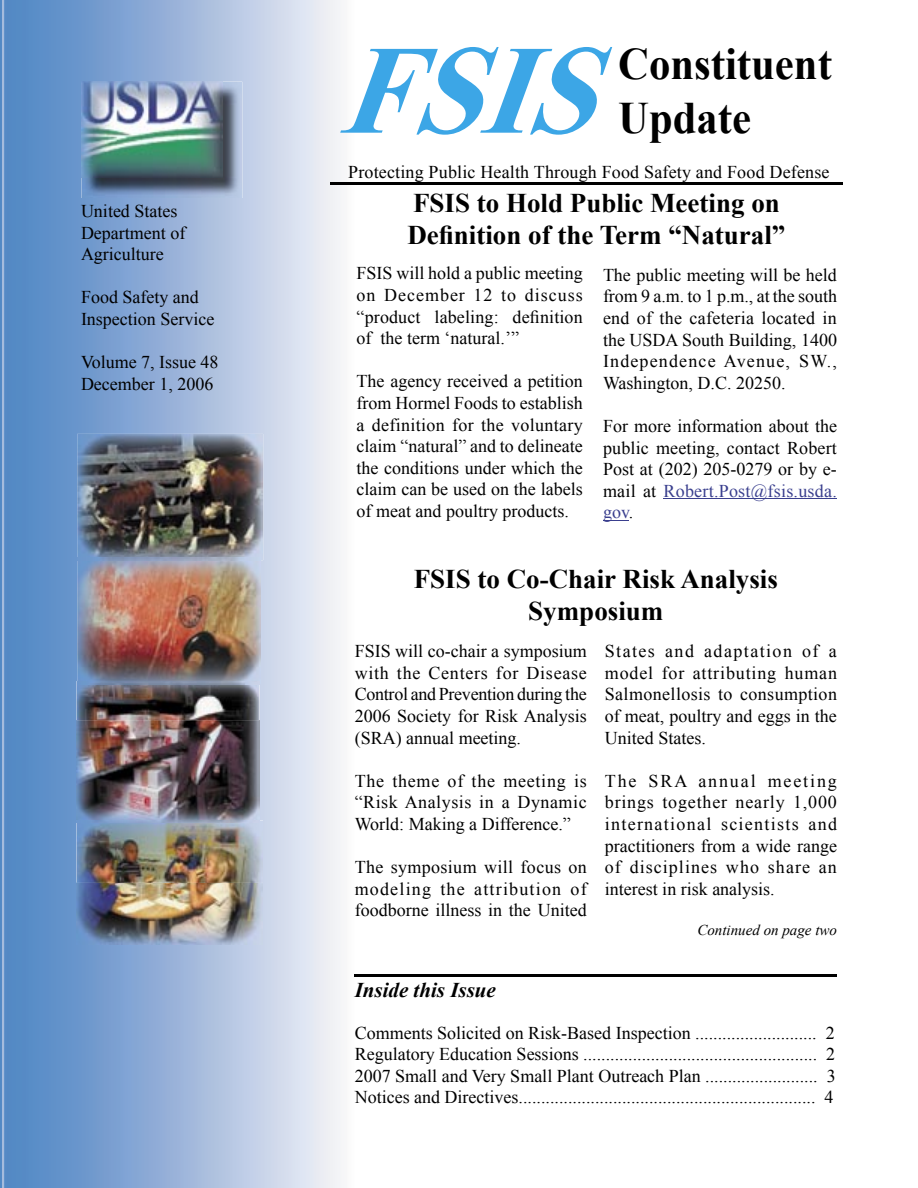
<style>
.page{position:relative;width:918px;height:1188px;background:#fff}
.page>*{position:absolute;margin:0;border:0;box-sizing:border-box;transform-origin:0 0}
.t1{font:italic 700 126.6px "Times New Roman";color:#3ca6e6;scale:.95 1}
.t2{font:700 45px/54px "Times New Roman";color:#000;scale:.95 1}
.t3{font:700 27px/32.4px "Times New Roman";color:#000;text-align:center}
.t4{font:italic 700 21px "Times New Roman";color:#000}
.t5{font:18px/21.6px "Times New Roman";color:#000;text-align:justify}
.t6{font:italic 15px "Times New Roman";color:#000}
.s1{color:#3a3f8e}
</style>
<div class="page">
<svg style="left:0;top:0;width:355px;height:1188px;background:#a1bbdd"></svg>
<hr style="left:355px;top:974px;width:482px;height:3px;background:#000">
<hr style="left:330px;top:182px;width:513px;height:3px;background:#000">
<img style="left:82px;top:82px;width:160px;height:116px">
<img style="left:82px;top:82px;width:140px;height:96px">
<img style="left:77px;top:434px;width:186px;height:126px">
<img style="left:77px;top:883px;width:186px;height:61px">
<img style="left:77px;top:821px;width:186px;height:62px">
<img style="left:77px;top:720px;width:182px;height:102px">
<img style="left:77px;top:684px;width:182px;height:36px">
<img style="left:77px;top:560px;width:184px;height:124px">
<img style="left:77px;top:558px;width:184px;height:2px">
<img style="left:77px;top:681px;width:182px;height:3px">
<hr style="left:664px;top:498px;width:173px;height:1px;background:#3a3f8e">
<svg style="left:603px;top:520px;width:26px;height:1px"></svg>
<p class="t5" style="left:81px;top:200px;width:106px;text-align:left">United States<br>Department of<br>Agriculture</p>
<p class="t5" style="left:81px;top:286px;width:135px">Food Safety and<br>Inspection Service</p>
<p class="t5" style="left:81px;top:351px;width:139px">Volume 7, Issue 48<br>December 1, 2006</p>
<h1 class="t1" style="left:337px;top:3px;width:333px">FSIS</h1>
<h2 class="t2" style="left:618px;top:36px;width:227px">Constituent<br>Update</h2>
<p class="t5" style="left:348px;top:161px;width:483px">Protecting Public Health Through Food Safety and Food Defense</p>
<h3 class="t3" style="left:407px;top:186px;width:379px;text-align:left">FSIS to Hold Public Meeting on<br>Definition of the Term “Natural”</h3>
<p class="t5" style="left:357px;top:262px;width:228px">FSIS will hold a public meeting on December 12 to discuss “product labeling: definition of the term ‘natural.’”</p>
<p class="t5" style="left:357px;top:370px;width:228px">The agency received a petition from Hormel Foods to establish a definition for the voluntary claim “natural” and to delineate the conditions under which the claim can be used on the labels of meat and poultry products.</p>
<p class="t5" style="left:603px;top:264px;width:236px">The public meeting will be held from 9 a.m. to 1 p.m., at the south end of the cafeteria located in the USDA South Building, 1400<br>Independence Avenue, SW., Washington, D.C. 20250.</p>
<p class="t5" style="left:603px;top:415px;width:236px">For more information about the public meeting, contact Robert Post at (202) 205-0279 or by e&shy;mail at <span class="s1">Robert.Post@fsis.usda. gov</span>.</p>
<h3 class="t3" style="left:414px;top:562px;width:366px">FSIS to Co-Chair Risk Analysis<br>Symposium</h3>
<p class="t5" style="left:355px;top:640px;width:234px">FSIS will co-chair a symposium with the Centers for Disease Control and Prevention during the 2006 Society for Risk Analysis (SRA) annual meeting.</p>
<p class="t5" style="left:355px;top:770px;width:234px">The theme of the meeting is “Risk Analysis in a Dynamic World: Making a Difference.”</p>
<p class="t5" style="left:355px;top:856px;width:234px">The symposium will focus on modeling the attribution of foodborne illness in the United</p>
<p class="t5" style="left:605px;top:640px;width:234px">States and adaptation of a model for attributing human Salmonellosis to consumption of meat, poultry and eggs in the United States.</p>
<p class="t5" style="left:605px;top:770px;width:234px">The SRA annual meeting brings together nearly 1,000 international scientists and practitioners from a wide range of disciplines who share an interest in risk analysis.</p>
<p class="t6" style="left:697px;top:919px;width:141px">Continued on page two</p>
<p class="t4" style="left:355px;top:976px;width:143px">Inside this Issue</p>
<p class="t5" style="left:355px;top:1022px;width:483px">Comments Solicited on Risk-Based Inspection ........................... 2<br>Regulatory Education Sessions .................................................... 2<br>2007 Small and Very Small Plant Outreach Plan ......................... 3<br>Notices and Directives.................................................................. 4</p>
</div>
